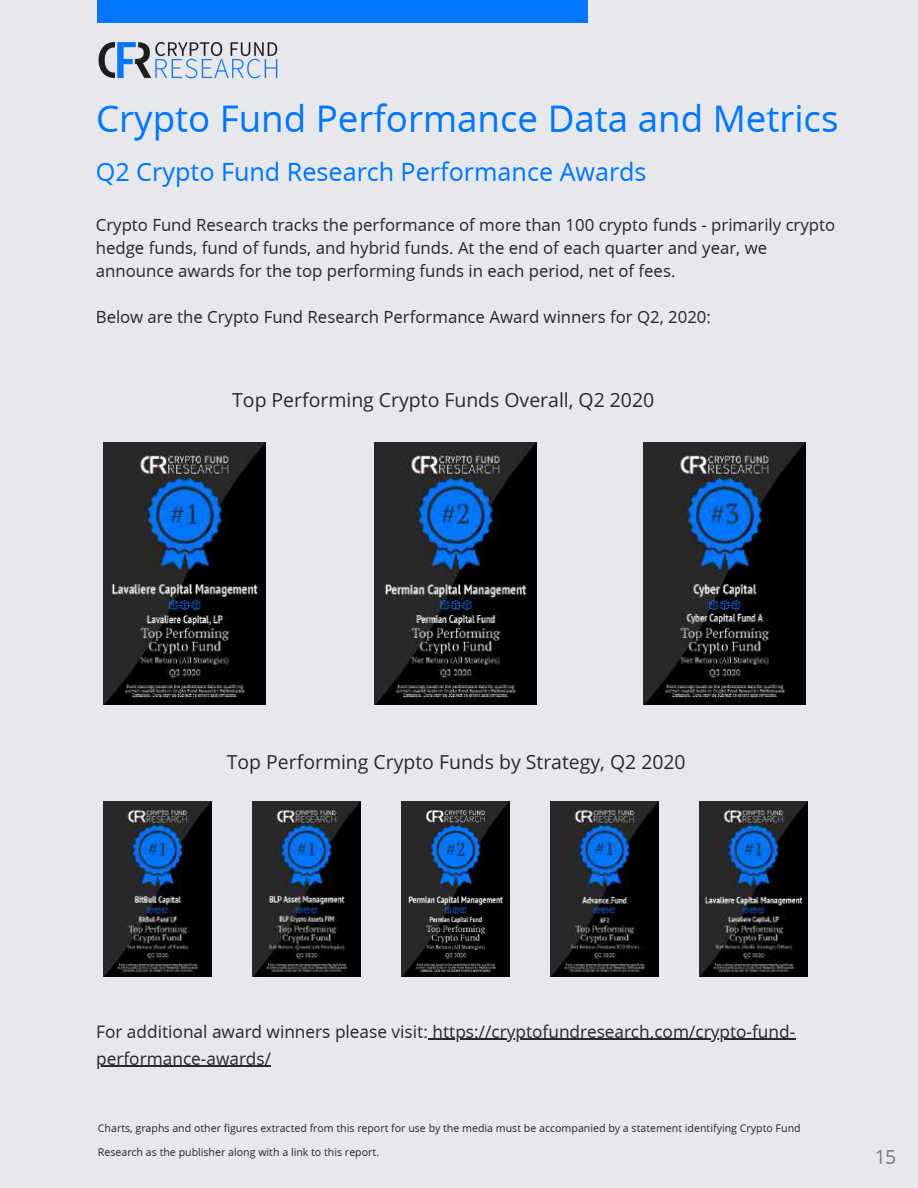
<style>
.page{position:relative;width:918px;height:1188px;background:#e6e8eb}
.page>*{position:absolute;margin:0;border:0;box-sizing:border-box;transform-origin:0 0}
.t1{font:36.75px "Open Sans";color:#0076ff}
.t2{font:25.2px "Open Sans";color:#0076ff}
.t3{font:19.5px "Open Sans";color:#292929}
.t4{font:19.5px "Open Sans";color:#7d7d7d}
.t5{font:17.25px/27px "Open Sans";color:#292929}
.t6{font:16.8px/23.1px "Open Sans";color:#292929}
.t7{font:10.65px/23.4px "Open Sans";color:#292929}
</style>
<div class="page">
<div style="left:97px;top:0;width:491px;height:23px;background:#0076ff"></div>
<img style="left:98px;top:42px;width:180px;height:37px">
<img style="left:104px;top:443px;width:162px;height:261px">
<img style="left:375px;top:443px;width:162px;height:261px">
<img style="left:644px;top:443px;width:162px;height:261px">
<img style="left:104px;top:801px;width:108px;height:175px">
<img style="left:551px;top:801px;width:108px;height:175px">
<img style="left:700px;top:801px;width:108px;height:175px">
<img style="left:253px;top:801px;width:108px;height:175px">
<img style="left:402px;top:801px;width:108px;height:175px">
<hr style="left:428px;top:1039px;width:367px;height:1px;background:#292929">
<hr style="left:96px;top:1066px;width:175px;height:1px;background:#292929">
<h1 class="t1" style="left:96px;top:93px;width:744px">Crypto Fund Performance Data and Metrics</h1>
<h2 class="t2" style="left:96px;top:155px;width:552px">Q2 Crypto Fund Research Performance Awards</h2>
<p class="t6" style="left:96px;top:213px;width:741px">Crypto Fund Research tracks the performance of more than 100 crypto funds - primarily crypto hedge funds, fund of funds, and hybrid funds. At the end of each quarter and year, we announce awards for the top performing funds in each period, net of fees.</p>
<p class="t6" style="left:96px;top:305px;width:617px">Below are the Crypto Fund Research Performance Award winners for Q2, 2020:</p>
<p class="t3" style="left:232px;top:386px;width:424px">Top Performing Crypto Funds Overall, Q2 2020</p>
<p class="t3" style="left:227px;top:748px;width:460px">Top Performing Crypto Funds by Strategy, Q2 2020</p>
<p class="t5" style="left:96px;top:1018px;width:701px">For additional award winners please visit: https://cryptofundresearch.com/crypto-fund&shy;performance-awards/</p>
<p class="t7" style="left:98px;top:1117px;width:704px">Charts, graphs and other figures extracted from this report for use by the media must be accompanied by a statement identifying Crypto Fund<br>Research as the publisher along with a link to this report.</p>
<p class="t4" style="left:874px;top:1144px;width:24px">15</p>
</div>
